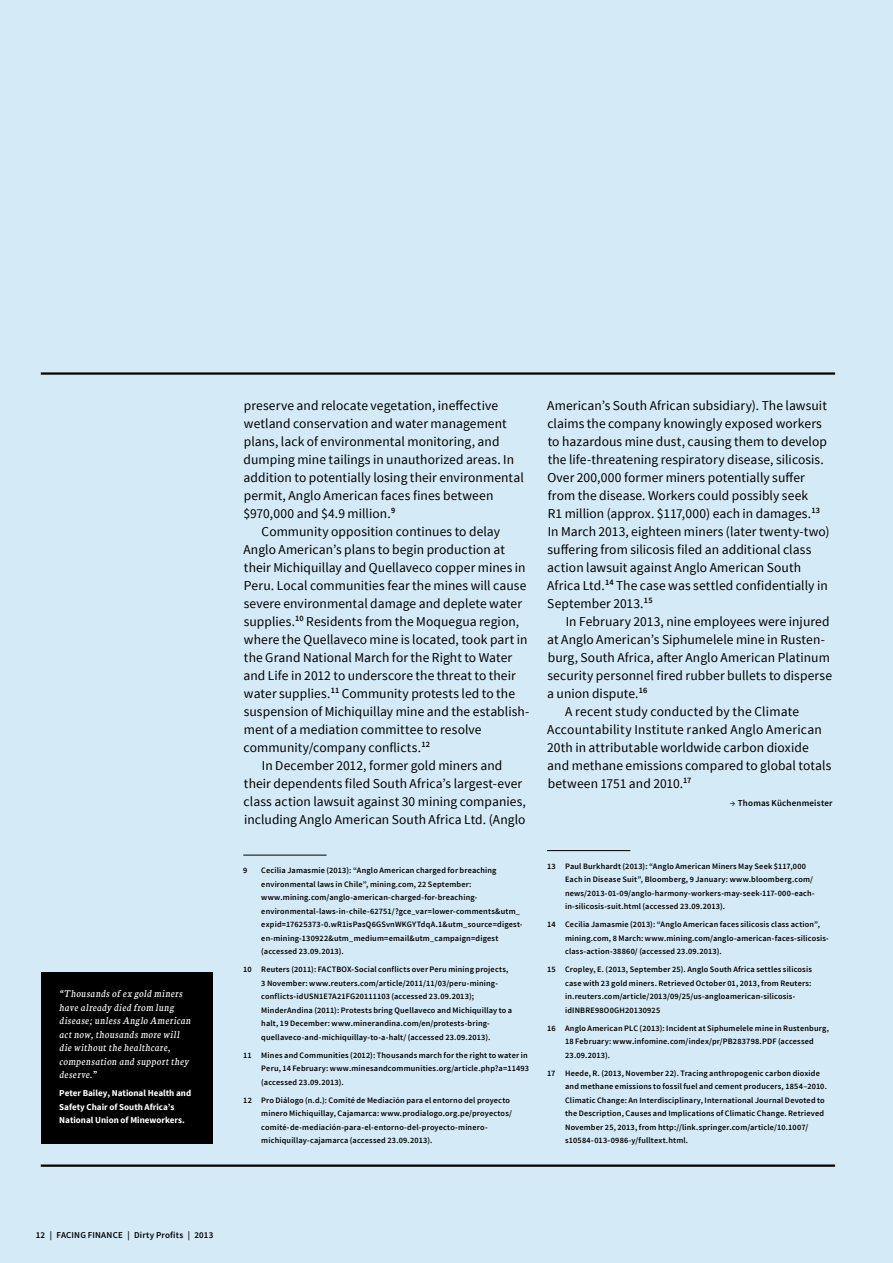
<style>
.page{position:relative;width:893px;height:1263px;background:#d4eaf7}
.page>*{position:absolute;margin:0;border:0;box-sizing:border-box;transform-origin:0 0}
.t1{font:13.5px/18px "Source Sans Pro";letter-spacing:.005em;color:#000}
.t2{font:italic 11.25px/13.5px "Neuton";letter-spacing:.03em;color:#fff}
.t3{font:700 9px/13.5px "Source Sans Pro";color:#fff}
.t4{font:600 9px "Source Sans Pro";letter-spacing:.02em;color:#000}
.t5{font:600 8.25px/13.5px "Source Sans Pro";letter-spacing:.02em;color:#000}
.s1{font-weight:400}
</style>
<div class="page">
<hr style="left:243px;top:855px;width:84px;height:1px;background:#000">
<hr style="left:547px;top:850px;width:83px;height:1px;background:#000">
<hr style="left:41px;top:1164px;width:794px;height:3px;background:#000">
<hr style="left:41px;top:372px;width:794px;height:3px;background:#000">
<div style="left:41px;top:972px;width:171px;height:171px;background:#000"></div>
<h2 class="t2" style="left:59px;top:986px;width:133px">“Thousands of ex gold miners have already died from lung disease; unless Anglo American act now, thousands more will die without the healthcare, compensation and support they deserve.”</h2>
<p class="t3" style="left:59px;top:1087px;width:133px">Peter Bailey, National Health and<br>Safety Chair of South Africa’s<br>National Union of Mineworkers.</p>
<h1 class="t1" style="left:244px;top:396px;width:256px">preserve and relocate vegetation, ineffective</h1>
<h1 class="t1" style="left:244px;top:414px;width:264px">wetland conservation and water management</h1>
<h1 class="t1" style="left:244px;top:432px;width:257px">plans, lack of environmental monitoring, and</h1>
<h1 class="t1" style="left:244px;top:450px;width:272px">dumping mine tailings in unauthorized areas. In</h1>
<h1 class="t1" style="left:243px;top:468px;width:282px">addition to potentially losing their environmental</h1>
<h1 class="t1" style="left:244px;top:486px;width:251px">permit, Anglo American faces fines between</h1>
<h1 class="t1" style="left:243px;top:504px;width:153px">$970,000 and $4.9 million.<sup>9</sup></h1>
<h1 class="t1" style="left:262px;top:522px;width:240px">Community opposition continues to delay</h1>
<h1 class="t1" style="left:243px;top:540px;width:263px">Anglo American’s plans to begin production at</h1>
<h1 class="t1" style="left:244px;top:558px;width:283px">their Michiquillay and Quellaveco copper mines in</h1>
<h1 class="t1" style="left:244px;top:576px;width:284px">Peru. Local communities fear the mines will cause</h1>
<h1 class="t1" style="left:244px;top:594px;width:280px">severe environmental damage and deplete water</h1>
<h1 class="t1" style="left:244px;top:612px;width:277px">supplies.<sup>10</sup> Residents from the Moquegua region,</h1>
<h1 class="t1" style="left:244px;top:630px;width:285px">where the Quellaveco mine is located, took part in</h1>
<h1 class="t1" style="left:244px;top:648px;width:270px">the Grand National March for the Right to Water</h1>
<h1 class="t1" style="left:243px;top:666px;width:274px">and Life in 2012 to underscore the threat to their</h1>
<h1 class="t1" style="left:244px;top:684px;width:273px">water supplies.<sup>11</sup> Community protests led to the</h1>
<h1 class="t1" style="left:244px;top:702px;width:287px">suspension of Michiquillay mine and the establish-</h1>
<h1 class="t1" style="left:244px;top:720px;width:239px">ment of a mediation committee to resolve</h1>
<h1 class="t1" style="left:244px;top:738px;width:188px">community/company conflicts.<sup>12</sup></h1>
<h1 class="t1" style="left:262px;top:756px;width:242px">In December 2012, former gold miners and</h1>
<h1 class="t1" style="left:244px;top:774px;width:280px">their dependents filed South Africa’s largest-ever</h1>
<h1 class="t1" style="left:244px;top:792px;width:284px">class action lawsuit against 30 mining companies,</h1>
<h1 class="t1" style="left:244px;top:810px;width:283px">including Anglo American South Africa Ltd. (Anglo</h1>
<p class="t5" style="left:243px;top:864px;width:6px">9</p>
<p class="t5" style="left:261px;top:864px;width:263px">Cecilia Jamasmie (2013): “Anglo American charged for breaching environmental laws in Chile”, mining.com, 22 September: www.mining.com/anglo-american-charged-for-breaching&shy;environmental-laws-in-chile-62751/?gce_var=lower-comments&amp;utm_ expid=17625373-0.wR1isPasQ6GSvnWKGYTdqA.1&amp;utm_source=digest&shy;en-mining-130922&amp;utm_medium=email&amp;utm_campaign=digest (accessed 23.09.2013).</p>
<p class="t5" style="left:261px;top:963px;width:252px;text-indent:-18px">10 Reuters (2011): FACTBOX-Social conflicts over Peru mining projects, 3 November: www.reuters.com/article/2011/11/03/peru-mining&shy;conflicts-idUSN1E7A21FG20111103 (accessed 23.09.2013); MinderAndina (2011): Protests bring Quellaveco and Michiquillay to a halt, 19 December: www.minerandina.com/en/protests-bring&shy;quellaveco-and-michiquillay-to-a-halt/ (accessed 23.09.2013).</p>
<p class="t5" style="left:261px;top:1048px;width:269px;text-indent:-18px">11 Mines and Communities (2012): Thousands march for the right to water in<br>Peru, 14 February: www.minesandcommunities.org/article.php?a=11493 (accessed 23.09.2013).</p>
<p class="t5" style="left:261px;top:1093px;width:252px;text-indent:-18px">12 Pro Diálogo (n.d.): Comité de Mediación para el entorno del proyecto minero Michiquillay, Cajamarca: www.prodialogo.org.pe/proyectos/ comité-de-mediación-para-el-entorno-del-proyecto-minero&shy;michiquillay-cajamarca (accessed 23.09.2013).</p>
<p class="t1" style="left:547px;top:396px;width:284px">American’s South African subsidiary). The lawsuit claims the company knowingly exposed workers to hazardous mine dust, causing them to develop the life-threatening respiratory disease, silicosis.<br>Over 200,000 former miners potentially suffer from the disease. Workers could possibly seek<br>R1 million (approx. $117,000) each in damages.<sup>13<br></sup>In March 2013, eighteen miners (later twenty-two) suffering from silicosis filed an additional class action lawsuit against Anglo American South Africa Ltd.<sup>14</sup> The case was settled confidentially in September 2013.<sup>15</sup></p>
<h1 class="t1" style="left:566px;top:612px;width:265px">In February 2013, nine employees were injured</h1>
<h1 class="t1" style="left:547px;top:630px;width:279px">at Anglo American’s Siphumelele mine in Rusten-</h1>
<h1 class="t1" style="left:548px;top:648px;width:284px">burg, South Africa, after Anglo American Platinum</h1>
<h1 class="t1" style="left:547px;top:666px;width:286px">security personnel fired rubber bullets to disperse</h1>
<h1 class="t1" style="left:547px;top:684px;width:102px">a union dispute.<sup>16</sup></h1>
<h1 class="t1" style="left:565px;top:702px;width:235px">A recent study conducted by the Climate</h1>
<h1 class="t1" style="left:547px;top:720px;width:276px">Accountability Institute ranked Anglo American</h1>
<h1 class="t1" style="left:547px;top:738px;width:263px">20th in attributable worldwide carbon dioxide</h1>
<h1 class="t1" style="left:547px;top:756px;width:286px">and methane emissions compared to global totals</h1>
<h1 class="t1" style="left:548px;top:774px;width:145px">between 1751 and 2010.<sup>17</sup></h1>
<p class="t4" style="left:730px;top:797px;width:104px"><span class="s1">→</span> Thomas Küchenmeister</p>
<p class="t5" style="left:565px;top:859px;width:251px;text-indent:-18px">13 Paul Burkhardt (2013): “Anglo American Miners May Seek $117,000<br>Each in Disease Suit”, Bloomberg, 9 January: www.bloomberg.com/ news/2013-01-09/anglo-harmony-workers-may-seek-117-000-each&shy;in-silicosis-suit.html (accessed 23.09.2013).</p>
<p class="t5" style="left:565px;top:918px;width:265px;text-indent:-18px">14 Cecilia Jamasmie (2013): “Anglo American faces silicosis class action”, mining.com, 8 March: www.mining.com/anglo-american-faces-silicosis&shy;class-action-38860/ (accessed 23.09.2013).</p>
<p class="t5" style="left:565px;top:963px;width:248px;text-indent:-18px">15 Cropley, E. (2013, September 25). Anglo South Africa settles silicosis case with 23 gold miners. Retrieved October 01, 2013, from Reuters: in.reuters.com/article/2013/09/25/us-angloamerican-silicosis&shy;idINBRE98O0GH20130925</p>
<p class="t5" style="left:565px;top:1021px;width:265px;text-indent:-18px">16 Anglo American PLC (2013): Incident at Siphumelele mine in Rustenburg,<br>18 February: www.infomine.com/index/pr/PB283798.PDF (accessed<br>23.09.2013).</p>
<p class="t5" style="left:565px;top:1066px;width:263px;text-indent:-18px">17 Heede, R. (2013, November 22). Tracing anthropogenic carbon dioxide and methane emissions to fossil fuel and cement producers, 1854–2010.<br>Climatic Change: An Interdisciplinary, International Journal Devoted to the Description, Causes and Implications of Climatic Change. Retrieved November 25, 2013, from http://link.springer.com/article/10.1007/ s10584-013-0986-y/fulltext.html.</p>
<p class="t4" style="left:36px;top:1229px;width:179px">12 | FACING FINANCE | Dirty Profits | 2013</p>
</div>
